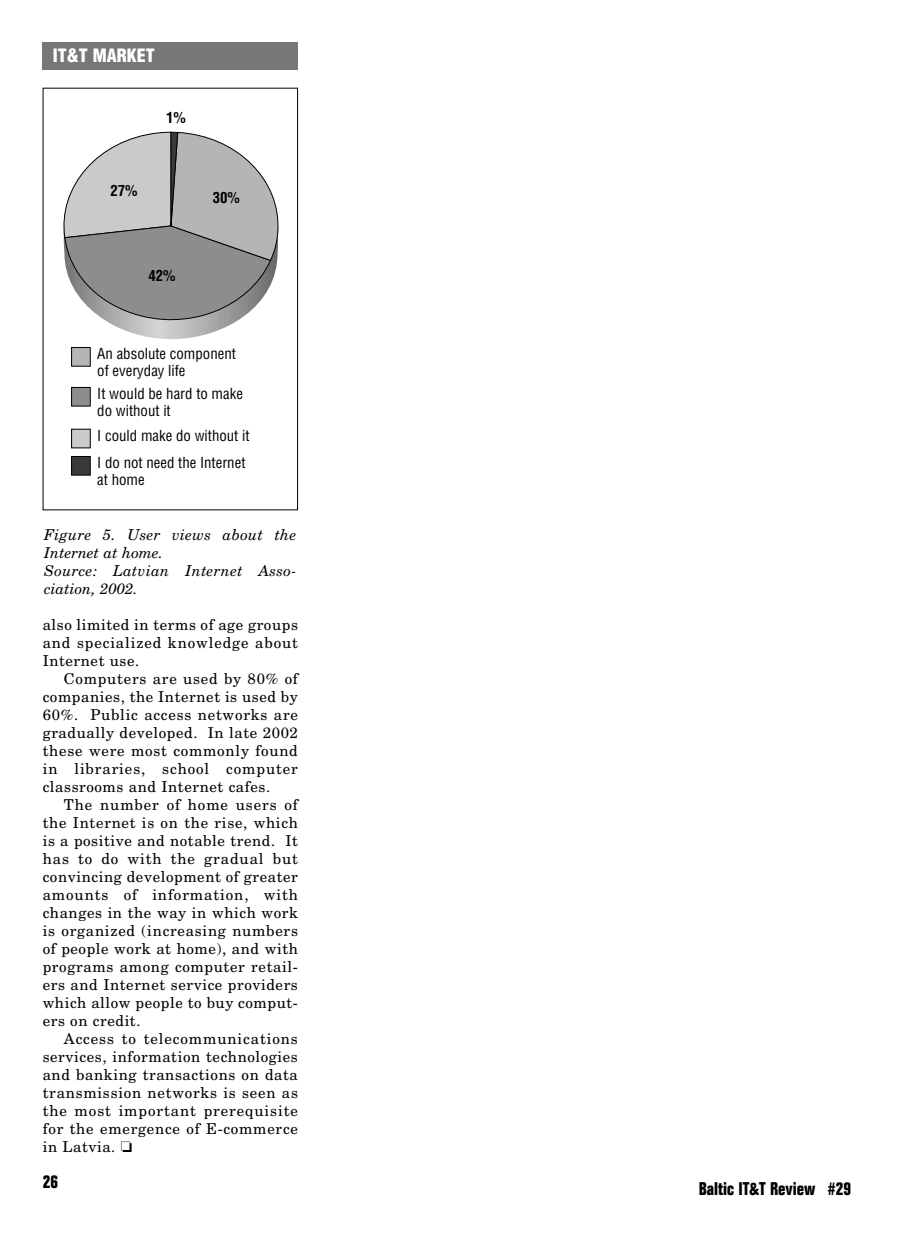
<style>
.page{position:relative;width:914px;height:1233px;background:#fff}
.page>*{position:absolute;margin:0;border:0;box-sizing:border-box;transform-origin:0 0}
.t1{font:18px "Folio Bold Con";color:#000}
.t2{font:900 18px "Helvetica Condensed L";color:#fff}
.t3{font:15px/18px "La Century Neue";letter-spacing:.04em;color:#000;text-align:justify}
.t4{font:italic 15px/18px "La Century Neue";letter-spacing:.02em;color:#000}
.t5{font:14.85px/16.5px "Helvetica Condensed L";color:#000}
.t6{font:700 14.85px "Helvetica Condensed L";color:#000}
</style>
<div class="page">
<div style="left:43px;top:43px;width:255px;height:27px;background:#777"></div>
<hr style="left:63px;top:152px;width:1px;height:187px;background:#494949">
<hr style="left:64px;top:152px;width:3px;height:187px;background:#737373">
<hr style="left:67px;top:152px;width:3px;height:187px;background:#787878">
<hr style="left:70px;top:152px;width:3px;height:187px;background:#7a7a7a">
<hr style="left:73px;top:152px;width:3px;height:187px;background:#7f7f7f">
<hr style="left:76px;top:152px;width:3px;height:187px;background:#838383">
<hr style="left:79px;top:152px;width:3px;height:187px;background:#868686">
<hr style="left:82px;top:152px;width:2px;height:187px;background:#898989">
<hr style="left:84px;top:152px;width:3px;height:187px;background:#8d8d8d">
<hr style="left:87px;top:152px;width:3px;height:187px;background:#909090">
<hr style="left:90px;top:152px;width:3px;height:187px;background:#949494">
<hr style="left:93px;top:152px;width:3px;height:187px;background:#969696">
<hr style="left:96px;top:152px;width:3px;height:187px;background:#9b9b9b">
<hr style="left:99px;top:152px;width:3px;height:187px;background:#9e9e9e">
<hr style="left:102px;top:152px;width:3px;height:187px;background:#a1a1a1">
<hr style="left:105px;top:152px;width:3px;height:187px;background:#a3a3a3">
<hr style="left:108px;top:152px;width:3px;height:187px;background:#a7a7a7">
<hr style="left:111px;top:152px;width:3px;height:187px;background:#aaa">
<hr style="left:114px;top:152px;width:3px;height:187px;background:#adadad">
<hr style="left:117px;top:152px;width:3px;height:187px;background:#afafaf">
<hr style="left:120px;top:152px;width:3px;height:187px;background:#b3b3b3">
<hr style="left:123px;top:152px;width:3px;height:187px;background:#b6b6b6">
<hr style="left:126px;top:152px;width:3px;height:187px;background:#b9b9b9">
<hr style="left:129px;top:152px;width:3px;height:187px;background:#bcbcbc">
<hr style="left:132px;top:152px;width:3px;height:187px;background:#bebebe">
<hr style="left:135px;top:152px;width:3px;height:187px;background:#c1c1c1">
<hr style="left:138px;top:152px;width:3px;height:187px;background:#c4c4c4">
<hr style="left:141px;top:152px;width:3px;height:187px;background:#c7c7c7">
<hr style="left:144px;top:152px;width:3px;height:187px;background:#cacaca">
<hr style="left:147px;top:152px;width:3px;height:187px;background:#cdcdcd">
<hr style="left:150px;top:152px;width:3px;height:187px;background:#cfcfcf">
<hr style="left:153px;top:152px;width:2px;height:187px;background:#d1d1d1">
<hr style="left:155px;top:152px;width:3px;height:187px;background:#d4d4d4">
<hr style="left:158px;top:152px;width:3px;height:187px;background:#d4d4d4">
<hr style="left:161px;top:152px;width:3px;height:187px;background:#d2d2d2">
<hr style="left:164px;top:152px;width:3px;height:187px;background:#d0d0d0">
<hr style="left:167px;top:152px;width:3px;height:187px;background:#cdcdcd">
<hr style="left:170px;top:152px;width:3px;height:187px;background:#cbcbcb">
<hr style="left:173px;top:152px;width:3px;height:187px;background:#c8c8c8">
<hr style="left:176px;top:152px;width:3px;height:187px;background:#c7c7c7">
<hr style="left:179px;top:152px;width:3px;height:187px;background:#c4c4c4">
<hr style="left:182px;top:152px;width:3px;height:187px;background:#c1c1c1">
<hr style="left:185px;top:152px;width:3px;height:187px;background:#bebebe">
<hr style="left:188px;top:152px;width:3px;height:187px;background:#bdbdbd">
<hr style="left:191px;top:152px;width:3px;height:187px;background:#bababa">
<hr style="left:194px;top:152px;width:3px;height:187px;background:#b8b8b8">
<hr style="left:197px;top:152px;width:3px;height:187px;background:#b4b4b4">
<hr style="left:200px;top:152px;width:3px;height:187px;background:#b3b3b3">
<hr style="left:203px;top:152px;width:3px;height:187px;background:#b1b1b1">
<hr style="left:206px;top:152px;width:3px;height:187px;background:#adadad">
<hr style="left:209px;top:152px;width:3px;height:187px;background:#aaa">
<hr style="left:212px;top:152px;width:3px;height:187px;background:#a7a7a7">
<hr style="left:215px;top:152px;width:3px;height:187px;background:#a6a6a6">
<hr style="left:218px;top:152px;width:3px;height:187px;background:#a1a1a1">
<hr style="left:221px;top:152px;width:3px;height:187px;background:#9f9f9f">
<hr style="left:224px;top:152px;width:3px;height:187px;background:#9c9c9c">
<hr style="left:227px;top:152px;width:3px;height:187px;background:#9b9b9b">
<hr style="left:230px;top:152px;width:3px;height:187px;background:#969696">
<hr style="left:233px;top:152px;width:3px;height:187px;background:#949494">
<hr style="left:236px;top:152px;width:3px;height:187px;background:#929292">
<hr style="left:239px;top:152px;width:3px;height:187px;background:#8e8e8e">
<hr style="left:242px;top:152px;width:3px;height:187px;background:#8c8c8c">
<hr style="left:245px;top:152px;width:3px;height:187px;background:#888">
<hr style="left:248px;top:152px;width:3px;height:187px;background:#858585">
<hr style="left:251px;top:152px;width:3px;height:187px;background:#838383">
<hr style="left:254px;top:152px;width:3px;height:187px;background:#808080">
<hr style="left:257px;top:152px;width:3px;height:187px;background:#7c7c7c">
<hr style="left:260px;top:152px;width:3px;height:187px;background:#787878">
<hr style="left:263px;top:152px;width:3px;height:187px;background:#767676">
<hr style="left:266px;top:152px;width:3px;height:187px;background:#737373">
<hr style="left:269px;top:152px;width:3px;height:187px;background:#6e6e6e">
<hr style="left:272px;top:152px;width:3px;height:187px;background:#6b6b6b">
<hr style="left:275px;top:152px;width:3px;height:187px;background:#686868">
<hr style="left:278px;top:152px;width:1px;height:187px;background:#3e3e3e">
<svg style="left:63px;top:131px;width:216px;height:201px"></svg>
<div style="left:72px;top:348px;width:18px;height:18px;background:#b5b5b5"></div>
<div style="left:71px;top:347px;width:20px;height:20px;border:1px solid #000"></div>
<div style="left:72px;top:387px;width:18px;height:19px;background:#8d8d8d"></div>
<div style="left:71px;top:387px;width:20px;height:20px;border:1px solid #000"></div>
<div style="left:72px;top:429px;width:18px;height:19px;background:#cacaca"></div>
<div style="left:71px;top:429px;width:20px;height:19px;border:1px solid #000"></div>
<div style="left:72px;top:456px;width:18px;height:19px;background:#3a3a3a"></div>
<div style="left:71px;top:456px;width:20px;height:20px;border:1px solid #000"></div>
<div style="left:43px;top:88px;width:255px;height:422px;border:1px solid #000"></div>
<p class="t2" style="left:53px;top:49px;width:103px">IT&amp;T MARKET</p>
<p class="t6" style="left:166px;top:113px;width:21px">1%</p>
<p class="t6" style="left:110px;top:185px;width:29px">27%</p>
<p class="t6" style="left:148px;top:270px;width:29px">42%</p>
<p class="t6" style="left:213px;top:193px;width:29px">30%</p>
<p class="t5" style="left:97px;top:348px;width:140px">An absolute component of everyday life</p>
<p class="t5" style="left:97px;top:388px;width:147px">It would be hard to make do without it</p>
<p class="t5" style="left:97px;top:424px;width:154px;line-height:27.3px">I could make do without it<br>I do not need the Internet</p>
<p class="t5" style="left:97px;top:473px;width:49px">at home</p>
<p class="t4" style="left:44px;top:527px;width:254px">Figure 5. User views about the<br>Internet at home.<br>Source: Latvian Internet Asso&shy;ciation, 2002.</p>
<p class="t3" style="left:43px;top:617px;width:257px">also limited in terms of age groups and specialized knowledge about Internet use.</p>
<p class="t3" style="left:43px;top:671px;width:257px;text-indent:21px">Computers are used by 80% of companies, the Internet is used by 60%. Public access networks are gradually developed. In late 2002 these were most commonly found in libraries, school computer classrooms and Internet cafes.</p>
<p class="t3" style="left:43px;top:797px;width:257px;text-indent:21px">The number of home users of the Internet is on the rise, which is a positive and notable trend. It has to do with the gradual but convincing development of greater amounts of information, with changes in the way in which work is organized (increasing numbers of people work at home), and with programs among computer retail&shy;ers and Internet service providers which allow people to buy comput&shy;ers on credit.</p>
<p class="t3" style="left:43px;top:1031px;width:257px;text-indent:21px">Access to telecommunications services, information technologies and banking transactions on data transmission networks is seen as the most important prerequisite for the emergence of E-commerce in Latvia. ❏</p>
<p class="t1" style="left:43px;top:1175px;width:17px">26</p>
<p class="t1" style="left:699px;top:1183px;width:153px">Baltic IT&amp;T Review #29</p>
</div>
